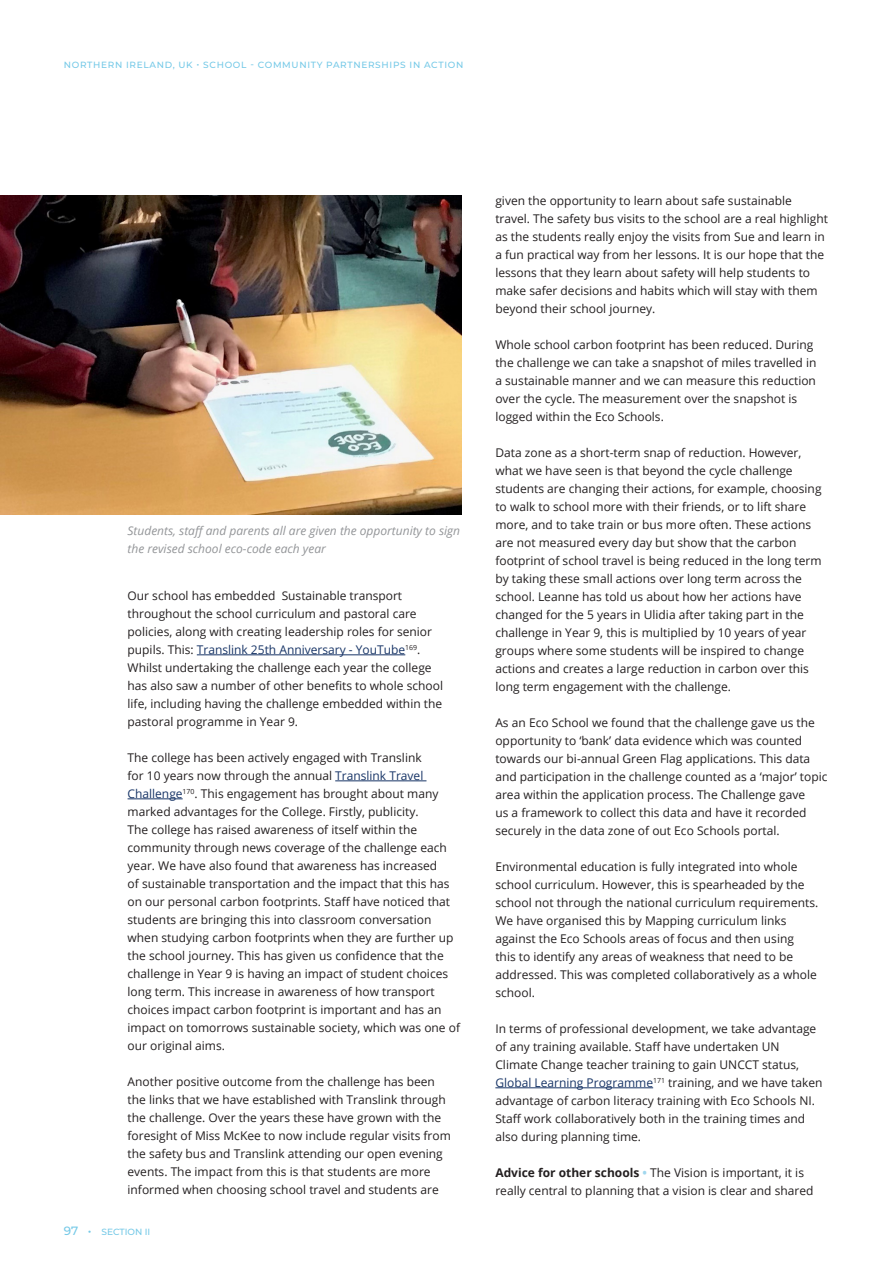
<style>
.page{position:relative;width:893px;height:1263px;background:#fff}
.page>*{position:absolute;margin:0;border:0;box-sizing:border-box;transform-origin:0 0}
.Paragraph_text{font:12px/18px "Open Sans";color:#231f20}
.Captions{font:italic 12px/18px "Open Sans";color:#939598}
.t1{font:500 9px "Montserrat";letter-spacing:.075em;color:#75c9e7}
.t2{font:500 9px "Montserrat";color:#75c9e7}
.s1{color:#183567}
.s2{font-size:12px}
.s3{font-weight:700}
.s4{font-weight:700;color:#a1d7ee}
</style>
<div class="page">
<hr style="left:197px;top:654px;width:208px;height:1px;background:#183567">
<hr style="left:335px;top:780px;width:91px;height:1px;background:#183567">
<hr style="left:128px;top:798px;width:55px;height:1px;background:#183567">
<hr style="left:495px;top:1087px;width:158px;height:1px;background:#183567">
<img style="left:0;top:196px;width:461px;height:318px">
<p class="t1" style="left:64px;top:59px;width:401px">NORTHERN IRELAND, UK • SCHOOL - COMMUNITY PARTNERSHIPS IN ACTION</p>
<p class="Captions" style="left:128px;top:521px;width:334px">Students, staff and parents all are given the opportunity to sign the revised school eco-code each year</p>
<p class="Paragraph_text" style="left:128px;top:586px;width:317px">Our school has embedded Sustainable transport throughout the school curriculum and pastoral care policies, along with creating leadership roles for senior pupils. This: <span class="s1">Translink 25th Anniversary - YouTube</span><sup>169</sup>.<br>Whilst undertaking the challenge each year the college has also saw a number of other benefits to whole school life, including having the challenge embedded within the pastoral programme in Year 9.</p>
<p class="Paragraph_text" style="left:128px;top:748px;width:334px">The college has been actively engaged with Translink<br>for 10 years now through the annual <span class="s1">Translink Travel Challenge</span><sup>170</sup>. This engagement has brought about many marked advantages for the College. Firstly, publicity.<br>The college has raised awareness of itself within the community through news coverage of the challenge each year. We have also found that awareness has increased<br>of sustainable transportation and the impact that this has on our personal carbon footprints. Staff have noticed that students are bringing this into classroom conversation when studying carbon footprints when they are further up the school journey. This has given us confidence that the challenge in Year 9 is having an impact of student choices long term. This increase in awareness of how transport choices impact carbon footprint is important and has an impact on tomorrows sustainable society, which was one of our original aims.</p>
<p class="Paragraph_text" style="left:128px;top:1072px;width:325px">Another positive outcome from the challenge has been the links that we have established with Translink through the challenge. Over the years these have grown with the foresight of Miss McKee to now include regular visits from the safety bus and Translink attending our open evening events. The impact from this is that students are more informed when choosing school travel and students are</p>
<p class="t2" style="left:64px;top:1225px;width:88px"><span class="s2">97 •</span> SECTION II</p>
<p class="Paragraph_text" style="left:495px;top:191px;width:334px">given the opportunity to learn about safe sustainable travel. The safety bus visits to the school are a real highlight as the students really enjoy the visits from Sue and learn in a fun practical way from her lessons. It is our hope that the lessons that they learn about safety will help students to make safer decisions and habits which will stay with them beyond their school journey.</p>
<p class="Paragraph_text" style="left:495px;top:335px;width:323px">Whole school carbon footprint has been reduced. During the challenge we can take a snapshot of miles travelled in a sustainable manner and we can measure this reduction over the cycle. The measurement over the snapshot is logged within the Eco Schools.</p>
<p class="Paragraph_text" style="left:495px;top:443px;width:328px">Data zone as a short-term snap of reduction. However, what we have seen is that beyond the cycle challenge students are changing their actions, for example, choosing to walk to school more with their friends, or to lift share more, and to take train or bus more often. These actions are not measured every day but show that the carbon footprint of school travel is being reduced in the long term by taking these small actions over long term across the school. Leanne has told us about how her actions have changed for the 5 years in Ulidia after taking part in the challenge in Year 9, this is multiplied by 10 years of year groups where some students will be inspired to change actions and creates a large reduction in carbon over this long term engagement with the challenge.</p>
<p class="Paragraph_text" style="left:495px;top:713px;width:334px">As an Eco School we found that the challenge gave us the opportunity to ‘bank’ data evidence which was counted towards our bi-annual Green Flag applications. This data and participation in the challenge counted as a ‘major’ topic area within the application process. The Challenge gave<br>us a framework to collect this data and have it recorded securely in the data zone of out Eco Schools portal.</p>
<p class="Paragraph_text" style="left:495px;top:857px;width:324px">Environmental education is fully integrated into whole school curriculum. However, this is spearheaded by the school not through the national curriculum requirements.<br>We have organised this by Mapping curriculum links against the Eco Schools areas of focus and then using<br>this to identify any areas of weakness that need to be addressed. This was completed collaboratively as a whole school.</p>
<p class="Paragraph_text" style="left:495px;top:1019px;width:329px">In terms of professional development, we take advantage of any training available. Staff have undertaken UN Climate Change teacher training to gain UNCCT status, <span class="s1">Global Learning Programme</span><sup>171</sup> training, and we have taken advantage of carbon literacy training with Eco Schools NI.<br>Staff work collaboratively both in the training times and also during planning time.</p>
<p class="Paragraph_text" style="left:495px;top:1163px;width:320px"><span class="s3">Advice for other schools</span> <span class="s4">•</span> The Vision is important, it is really central to planning that a vision is clear and shared</p>
</div>
